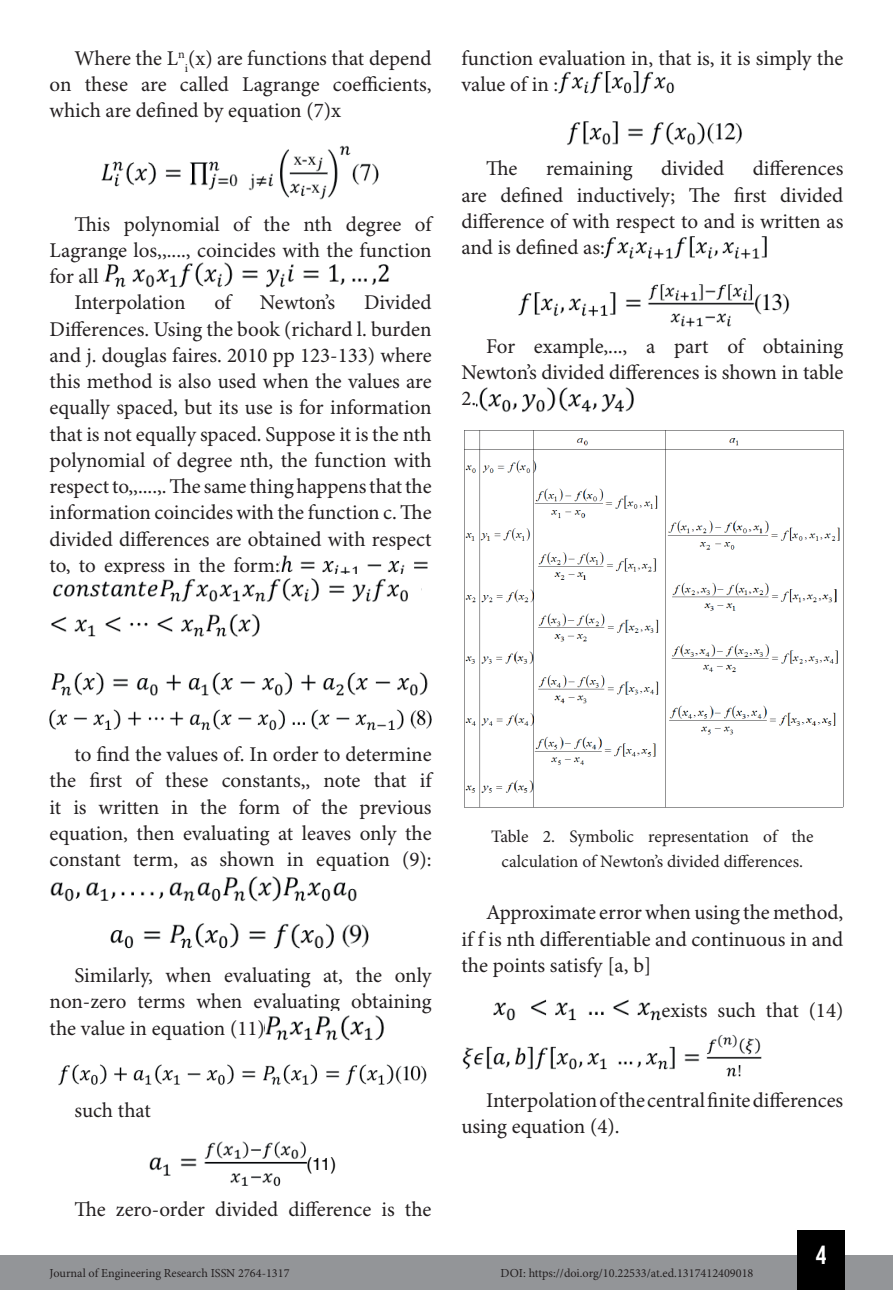
<style>
.page{position:relative;width:893px;height:1290px;background:#fff}
.page>*{position:absolute;margin:0;border:0;box-sizing:border-box;transform-origin:0 0}
.t1{font:26.25px "Bebas Kai";color:#fff}
.t2{font:21px/26.2px "Minion Pro";color:#231f20;text-align:justify}
.t3{font:17.5px/24.5px "Minion Pro";color:#231f20;text-align:center}
.t4{font:17.5px "Helvetica";color:#000}
.t5{font:12.25px "Minion Pro";color:#231f20}
</style>
<div class="page">
<div style="left:0;top:1255px;width:893px;height:35px;background:#939598"></div>
<div style="left:797px;top:1230px;width:48px;height:60px;background:#000"></div>
<img style="left:101px;top:145px;width:278px;height:55px">
<img style="left:103px;top:262px;width:287px;height:26px">
<img style="left:281px;top:555px;width:147px;height:19px">
<img style="left:53px;top:578px;width:369px;height:24px">
<img style="left:51px;top:614px;width:209px;height:23px">
<img style="left:51px;top:672px;width:377px;height:24px">
<img style="left:49px;top:709px;width:383px;height:22px">
<img style="left:50px;top:876px;width:307px;height:26px">
<img style="left:110px;top:923px;width:259px;height:26px">
<img style="left:265px;top:1015px;width:120px;height:26px">
<img style="left:58px;top:1064px;width:369px;height:22px">
<img style="left:149px;top:1141px;width:157px;height:46px">
<img style="left:558px;top:71px;width:117px;height:23px">
<img style="left:567px;top:121px;width:175px;height:24px">
<img style="left:605px;top:236px;width:162px;height:23px">
<img style="left:518px;top:284px;width:272px;height:42px">
<img style="left:476px;top:387px;width:158px;height:26px">
<img style="left:464px;top:430px;width:380px;height:378px">
<img style="left:493px;top:999px;width:169px;height:22px">
<img style="left:462px;top:1035px;width:300px;height:42px">
<p class="t2" style="left:50px;top:46px;width:384px;text-indent:25px">Where the L<sup>n</sup><sub>i</sub>(x) are functions that depend on these are called Lagrange coefficients, which are defined by equation (7)x</p>
<p class="t2" style="left:74px;top:212px;width:359px">This polynomial of the nth degree of</p>
<p class="t2" style="left:50px;top:238px;width:383px">Lagrange los,,...., coincides with the function</p>
<p class="t2" style="left:50px;top:264px;width:51px">for all</p>
<p class="t2" style="left:74px;top:290px;width:113px">Interpolation</p>
<p class="t2" style="left:214px;top:290px;width:18px">of</p>
<p class="t2" style="left:260px;top:290px;width:77px">Newton’s</p>
<p class="t2" style="left:50px;top:290px;width:383px;text-indent:314px">Divided Differences. Using the book (richard l. burden and j. douglas faires. 2010 pp 123-133) where this method is also used when the values are equally spaced, but its use is for information that is not equally spaced. Suppose it is the nth polynomial of degree nth, the function with respect to,,....,. The same thing happens that the information coincides with the function c. The divided differences are obtained with respect to, to express in the form:</p>
<p class="t2" style="left:461px;top:46px;width:383px">function evaluation in, that is, it is simply the value of in :</p>
<p class="t2" style="left:486px;top:156px;width:33px">The</p>
<p class="t2" style="left:546px;top:156px;width:88px">remaining</p>
<p class="t2" style="left:661px;top:156px;width:65px">divided</p>
<p class="t2" style="left:461px;top:156px;width:383px;text-indent:291px">differences are defined inductively; The first divided difference of with respect to and is written as and is defined as:</p>
<p class="t2" style="left:461px;top:334px;width:383px;text-indent:25px">For example,..., a part of obtaining Newton’s divided differences is shown in table 2.</p>
<p class="t2" style="left:50px;top:742px;width:384px;text-indent:25px">to find the values of. In order to determine the first of these constants,, note that if it is written in the form of the previous equation, then evaluating at leaves only the constant term, as shown in equation (9):</p>
<p class="t2" style="left:50px;top:963px;width:383px;text-indent:25px">Similarly, when evaluating at, the only non-zero terms when evaluating obtaining the value in equation (11)</p>
<p class="t2" style="left:74px;top:1097px;width:78px">such that</p>
<p class="t4" style="left:306px;top:1150px;width:31px">(11)</p>
<p class="t2" style="left:74px;top:1196px;width:359px">The zero-order divided difference is the</p>
<p class="t3" style="left:491px;top:825px;width:324px">Table 2. Symbolic representation of the calculation of Newton’s divided differences.</p>
<p class="t2" style="left:461px;top:900px;width:383px;text-indent:25px">Approximate error when using the method, if f is nth differentiable and continuous in and the points satisfy [a, b]</p>
<p class="t2" style="left:662px;top:998px;width:183px">exists such that (14)</p>
<p class="t2" style="left:461px;top:1087px;width:383px;text-indent:25px">Interpolation of the central finite differences using equation (4).</p>
<p class="t1" style="left:816px;top:1241px;width:12px">4</p>
<p class="t5" style="left:50px;top:1266px;width:241px">Journal of Engineering Research ISSN 2764-1317</p>
<p class="t5" style="left:501px;top:1266px;width:254px">DOI: https://doi.org/10.22533/at.ed.1317412409018</p>
</div>
